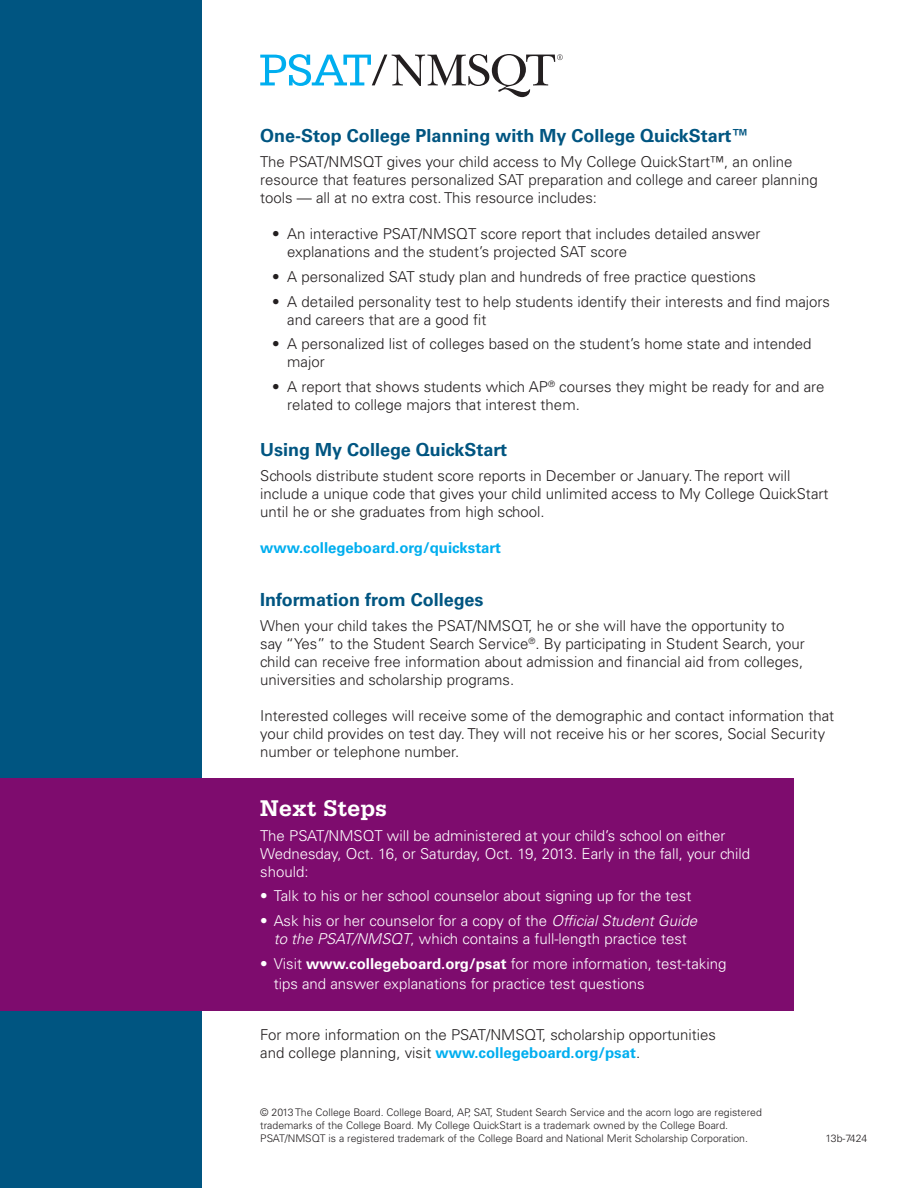
<style>
.page{position:relative;width:918px;height:1188px;background:#fff}
.page>*{position:absolute;margin:0;border:0;box-sizing:border-box;transform-origin:0 0}
.t1{font:700 24px "Serifa Std";color:#fff}
.t2{font:700 18px "Univers LT Std";color:#005581}
.t3{font:300 15px/18px "Univers LT Std";color:#231f20}
.t4{font:300 15px/18px "Univers LT Std";color:#fff}
.t5{font:700 15px "Univers LT Std";color:#00aeef}
.t6{font:300 10.5px/12.6px "Univers LT Std";color:#231f20}
.s1{font-style:italic}
.s2{font-weight:700}
.s3{font-weight:700;color:#00aeef}
</style>
<div class="page">
<svg style="left:260px;top:54px;width:303px;height:43px"></svg>
<div style="left:0;top:0;width:202px;height:1188px;background:#005581"></div>
<div style="left:0;top:779px;width:794px;height:232px;background:#7e0c6e"></div>
<p class="t2" style="left:260px;top:125px;width:491px">One-Stop College Planning with My College QuickStart™</p>
<p class="t3" style="left:260px;top:153px;width:559px">The PSAT/NMSQT gives your child access to My College QuickStart™, an online resource that features personalized SAT preparation and college and career planning tools — all at no extra cost. This resource includes:</p>
<p class="t3" style="left:287px;top:225px;width:475px;text-indent:-15px">• An interactive PSAT/NMSQT score report that includes detailed answer explanations and the student’s projected SAT score</p>
<p class="t3" style="left:272px;top:268px;width:485px">• A personalized SAT study plan and hundreds of free practice questions</p>
<p class="t3" style="left:287px;top:292px;width:544px;text-indent:-15px">• A detailed personality test to help students identify their interests and find majors and careers that are a good fit</p>
<p class="t3" style="left:287px;top:335px;width:526px;text-indent:-15px">• A personalized list of colleges based on the student’s home state and intended major</p>
<p class="t3" style="left:287px;top:378px;width:539px;text-indent:-15px">• A report that shows students which AP<sup>®</sup> courses they might be ready for and are related to college majors that interest them.</p>
<p class="t2" style="left:260px;top:440px;width:248px">Using My College QuickStart</p>
<p class="t3" style="left:260px;top:467px;width:570px">Schools distribute student score reports in December or January. The report will include a unique code that gives your child unlimited access to My College QuickStart until he or she graduates from high school.</p>
<p class="t5" style="left:260px;top:539px;width:242px">www.collegeboard.org/quickstart</p>
<p class="t2" style="left:260px;top:589px;width:225px">Information from Colleges</p>
<p class="t3" style="left:260px;top:617px;width:546px">When your child takes the PSAT/NMSQT, he or she will have the opportunity to say “Yes” to the Student Search Service<sup>®</sup>. By participating in Student Search, your child can receive free information about admission and financial aid from colleges, universities and scholarship programs.</p>
<p class="t3" style="left:260px;top:707px;width:576px">Interested colleges will receive some of the demographic and contact information that your child provides on test day. They will not receive his or her scores, Social Security number or telephone number.</p>
<h1 class="t1" style="left:260px;top:794px;width:128px">Next Steps</h1>
<p class="t4" style="left:260px;top:826px;width:491px">The PSAT/NMSQT will be administered at your child’s school on either<br>Wednesday, Oct. 16, or Saturday, Oct. 19, 2013. Early in the fall, your child should:</p>
<p class="t4" style="left:260px;top:887px;width:433px">• Talk to his or her school counselor about signing up for the test</p>
<p class="t4" style="left:260px;top:912px;width:438px;text-align:center">• Ask his or her counselor for a copy of the <span class="s1">Official Student Guide to the PSAT/NMSQT</span>, which contains a full-length practice test</p>
<p class="t4" style="left:274px;top:954px;width:454px;line-height:19.8px;text-indent:-14px">• Visit <span class="s2">www.collegeboard.org/psat</span> for more information, test-taking tips and answer explanations for practice test questions</p>
<p class="t3" style="left:260px;top:1026px;width:457px">For more information on the PSAT/NMSQT, scholarship opportunities and college planning, visit <span class="s3">www.collegeboard.org/psat</span>.</p>
<p class="t6" style="left:260px;top:1106px;width:503px">© 2013 The College Board. College Board, AP, SAT, Student Search Service and the acorn logo are registered trademarks of the College Board. My College QuickStart is a trademark owned by the College Board.<br>PSAT/NMSQT is a registered trademark of the College Board and National Merit Scholarship Corporation.</p>
<p class="t6" style="left:826px;top:1132px;width:43px">13b-7424</p>
</div>
